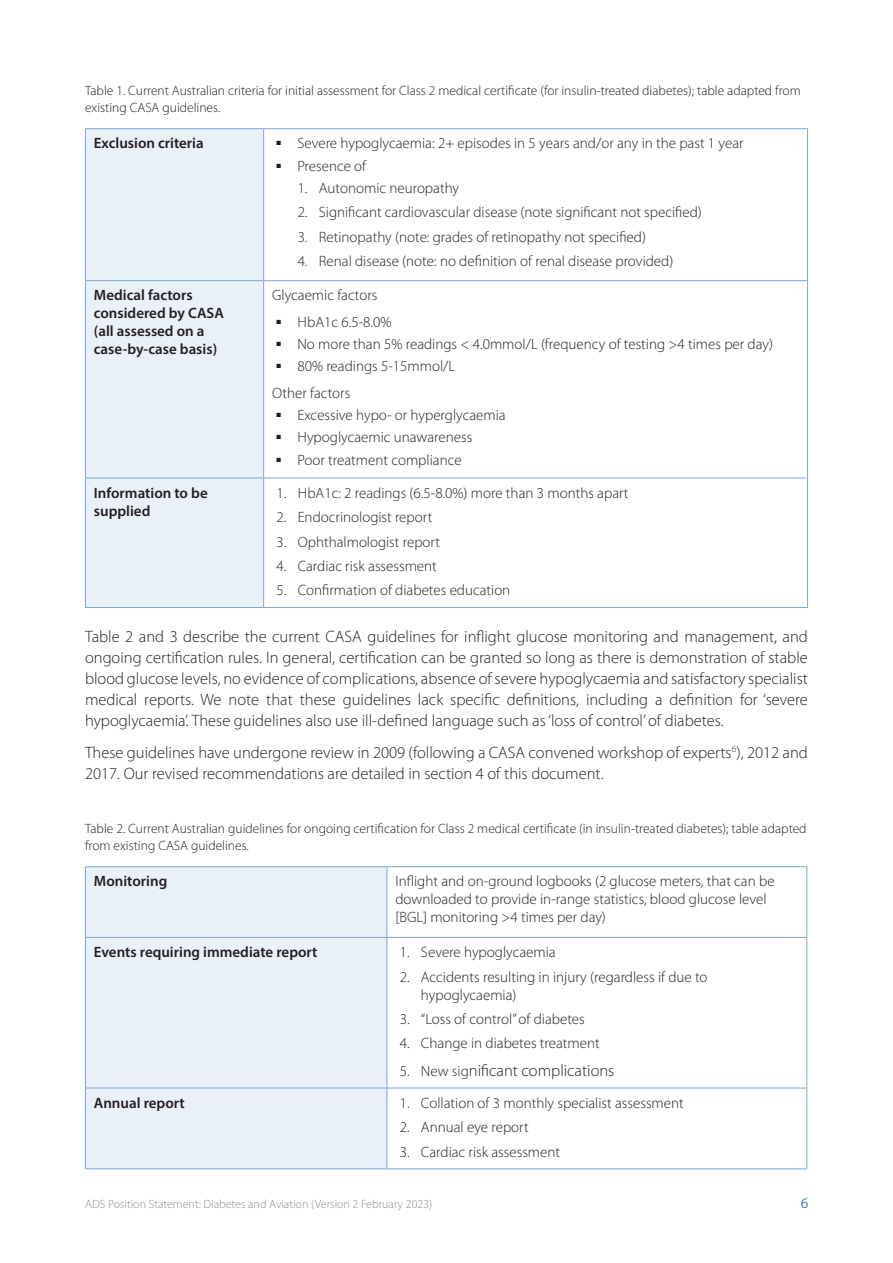
<style>
.page{position:relative;width:893px;height:1263px;background:#fff}
.page>*{position:absolute;margin:0;border:0;box-sizing:border-box;transform-origin:0 0}
.t1{font:300 16.5px/21px "Myriad Pro";color:#231f20;text-align:justify}
.t2{font:300 15px/18px "Myriad Pro";color:#231f20}
.t3{font:600 15px/18px "Myriad Pro";color:#231f20}
.t4{font:15px "Myriad Pro";color:#478ac8}
.t5{font:300 13.5px/16.5px "Myriad Pro";color:#231f20}
.t6{font:300 12px "Myriad Pro";color:#8a8c8f}
.s1{font-size:15px}
</style>
<div class="page">
<div style="left:86px;top:129px;width:177px;height:478px;background:#eaf0f8"></div>
<hr style="left:85px;top:128px;width:179px;height:1px;background:#7da6d7">
<hr style="left:85px;top:129px;width:1px;height:151px;background:#7da6d7">
<hr style="left:264px;top:128px;width:544px;height:1px;background:#7da6d7">
<hr style="left:263px;top:129px;width:1px;height:151px;background:#7da6d7">
<hr style="left:807px;top:129px;width:1px;height:151px;background:#7da6d7">
<hr style="left:85px;top:280px;width:179px;height:1px;background:#7da6d7">
<hr style="left:85px;top:281px;width:1px;height:197px;background:#7da6d7">
<hr style="left:264px;top:280px;width:544px;height:1px;background:#7da6d7">
<hr style="left:263px;top:281px;width:1px;height:197px;background:#7da6d7">
<hr style="left:807px;top:281px;width:1px;height:197px;background:#7da6d7">
<hr style="left:85px;top:478px;width:179px;height:1px;background:#7da6d7">
<hr style="left:85px;top:478px;width:1px;height:129px;background:#7da6d7">
<hr style="left:264px;top:478px;width:544px;height:1px;background:#7da6d7">
<hr style="left:263px;top:478px;width:1px;height:129px;background:#7da6d7">
<hr style="left:807px;top:478px;width:1px;height:129px;background:#7da6d7">
<hr style="left:85px;top:607px;width:179px;height:1px;background:#7da6d7">
<hr style="left:264px;top:607px;width:544px;height:1px;background:#7da6d7">
<div style="left:86px;top:867px;width:301px;height:301px;background:#eaf0f8"></div>
<hr style="left:387px;top:866px;width:420px;height:1px;background:#7da6d7">
<hr style="left:806px;top:867px;width:1px;height:70px;background:#7da6d7">
<hr style="left:387px;top:937px;width:420px;height:1px;background:#7da6d7">
<hr style="left:806px;top:938px;width:1px;height:150px;background:#7da6d7">
<hr style="left:387px;top:1088px;width:420px;height:1px;background:#7da6d7">
<hr style="left:806px;top:1088px;width:1px;height:80px;background:#7da6d7">
<hr style="left:387px;top:1168px;width:420px;height:1px;background:#7da6d7">
<hr style="left:85px;top:866px;width:302px;height:1px;background:#7da6d7">
<hr style="left:85px;top:867px;width:1px;height:70px;background:#7da6d7">
<hr style="left:387px;top:867px;width:1px;height:70px;background:#7da6d7">
<hr style="left:85px;top:937px;width:302px;height:1px;background:#7da6d7">
<hr style="left:85px;top:938px;width:1px;height:150px;background:#7da6d7">
<hr style="left:387px;top:938px;width:1px;height:150px;background:#7da6d7">
<hr style="left:85px;top:1088px;width:302px;height:1px;background:#7da6d7">
<hr style="left:85px;top:1088px;width:1px;height:80px;background:#7da6d7">
<hr style="left:387px;top:1088px;width:1px;height:80px;background:#7da6d7">
<hr style="left:85px;top:1168px;width:302px;height:1px;background:#7da6d7">
<p class="t5" style="left:85px;top:83px;width:717px">Table 1. Current Australian criteria for initial assessment for Class 2 medical certificate (for insulin-treated diabetes); table adapted from existing CASA guidelines.</p>
<p class="t3" style="left:94px;top:136px;width:111px">Exclusion criteria</p>
<p class="t2" style="left:276px;top:135px;width:469px">■ Severe hypoglycaemia: 2+ episodes in 5 years and/or any in the past 1 year</p>
<p class="t2" style="left:276px;top:157px;width:91px">■ Presence of</p>
<p class="t2" style="left:298px;top:180px;width:163px">1. Autonomic neuropathy</p>
<p class="t2" style="left:298px;top:204px;width:406px">2. Significant cardiovascular disease (note significant not specified)</p>
<p class="t2" style="left:298px;top:228px;width:350px">3. Retinopathy (note: grades of retinopathy not specified)</p>
<p class="t2" style="left:298px;top:253px;width:377px">4. Renal disease (note: no definition of renal disease provided)</p>
<p class="t3" style="left:94px;top:288px;width:132px">Medical factors considered by CASA (all assessed on a case-by-case basis)</p>
<p class="t2" style="left:272px;top:287px;width:107px">Glycaemic factors</p>
<p class="t2" style="left:276px;top:314px;width:117px">■ HbA1c 6.5-8.0%</p>
<p class="t2" style="left:276px;top:336px;width:498px">■ No more than 5% readings &lt; 4.0mmol/L (frequency of testing &gt;4 times per day)</p>
<p class="t2" style="left:272px;top:354px;width:185px;line-height:26.5px">■ 80% readings 5-15mmol/L<br>Other factors</p>
<p class="t2" style="left:276px;top:407px;width:231px">■ Excessive hypo- or hyperglycaemia</p>
<p class="t2" style="left:276px;top:429px;width:197px">■ Hypoglycaemic unawareness</p>
<p class="t2" style="left:276px;top:451px;width:187px">■ Poor treatment compliance</p>
<p class="t3" style="left:94px;top:485px;width:115px">Information to be supplied</p>
<p class="t2" style="left:276px;top:484px;width:354px">1. HbA1c: 2 readings (6.5-8.0%) more than 3 months apart</p>
<p class="t2" style="left:276px;top:509px;width:157px">2. Endocrinologist report</p>
<p class="t2" style="left:276px;top:533px;width:165px">3. Ophthalmologist report</p>
<p class="t2" style="left:276px;top:557px;width:162px">4. Cardiac risk assessment</p>
<p class="t2" style="left:276px;top:582px;width:235px">5. Confirmation of diabetes education</p>
<p class="t1" style="left:85px;top:627px;width:724px">Table 2 and 3 describe the current CASA guidelines for inflight glucose monitoring and management, and ongoing certification rules. In general, certification can be granted so long as there is demonstration of stable blood glucose levels, no evidence of complications, absence of severe hypoglycaemia and satisfactory specialist medical reports. We note that these guidelines lack specific definitions, including a definition for ‘severe hypoglycaemia’. These guidelines also use ill-defined language such as ‘loss of control’ of diabetes.</p>
<p class="t1" style="left:85px;top:742px;width:724px">These guidelines have undergone review in 2009 (following a CASA convened workshop of experts<sup>6</sup>), 2012 and<br>2017. Our revised recommendations are detailed in section 4 of this document.</p>
<p class="t5" style="left:85px;top:821px;width:723px">Table 2. Current Australian guidelines for ongoing certification for Class 2 medical certificate (in insulin-treated diabetes); table adapted from existing CASA guidelines.</p>
<p class="t3" style="left:94px;top:874px;width:75px">Monitoring</p>
<p class="t2" style="left:395px;top:873px;width:381px">Inflight and on-ground logbooks (2 glucose meters, that can be downloaded to provide in-range statistics, blood glucose level [BGL] monitoring &gt;4 times per day)</p>
<p class="t3" style="left:94px;top:944px;width:225px">Events requiring immediate report</p>
<p class="t2" style="left:400px;top:944px;width:157px">1. Severe hypoglycaemia</p>
<p class="t2" style="left:421px;top:968px;width:288px;text-indent:-21px">2. Accidents resulting in injury (regardless if due to hypoglycaemia)</p>
<p class="t2" style="left:400px;top:1010px;width:187px">3. “Loss of control” of diabetes</p>
<p class="t2" style="left:400px;top:1035px;width:202px">4. Change in diabetes treatment</p>
<p class="t1" style="left:400px;top:1060px;width:216px"><span class="s1">5. New sig</span>nificant complications</p>
<p class="t3" style="left:94px;top:1095px;width:92px">Annual report</p>
<p class="t2" style="left:400px;top:1094px;width:286px">1. Collation of 3 monthly specialist assessment</p>
<p class="t2" style="left:400px;top:1119px;width:130px">2. Annual eye report</p>
<p class="t2" style="left:400px;top:1143px;width:162px">3. Cardiac risk assessment</p>
<p class="t6" style="left:85px;top:1198px;width:349px">ADS Position Statement: Diabetes and Aviation (Version 2 February 2023)</p>
<p class="t4" style="left:801px;top:1194px;width:9px">6</p>
</div>
